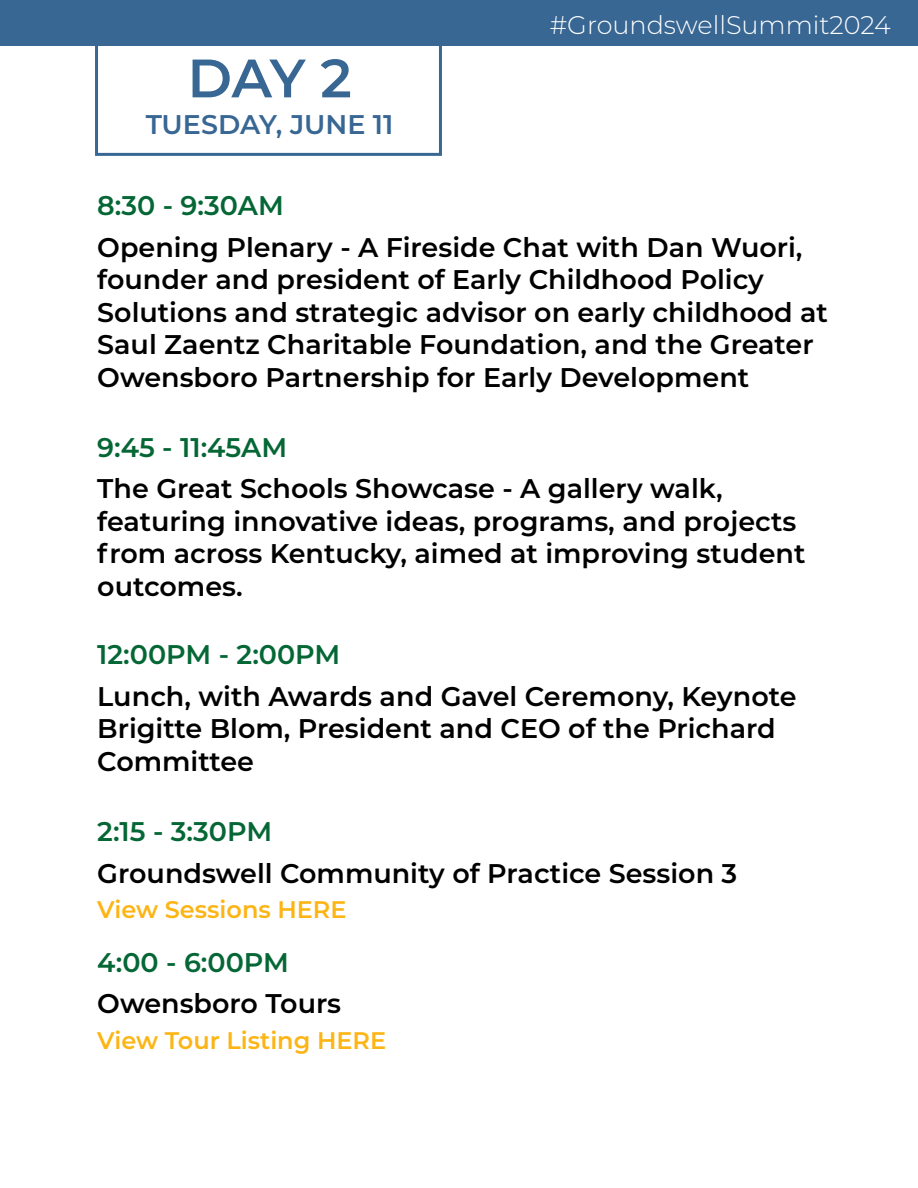
<style>
.page{position:relative;width:918px;height:1188px;background:#fff}
.page>*{position:absolute;margin:0;border:0;box-sizing:border-box;transform-origin:0 0}
.t1{font:600 54px "Montserrat";color:#386794}
.t2{font:600 27px/32.4px "Montserrat";color:#000}
.t3{font:600 27px "Montserrat";color:#056735}
.t4{font:600 27px "Montserrat";color:#386794}
.t5{font:300 25.5px "Montserrat";color:#fff}
.t6{font:600 24px "Montserrat";color:#fcb515}
</style>
<div class="page">
<div style="left:95px;top:42px;width:347px;height:114px;border:3px solid #386794"></div>
<div style="left:0;top:0;width:918px;height:45px;background:#386794"></div>
<h1 class="t1" style="left:187px;top:40px;width:166px">DAY 2</h1>
<p class="t4" style="left:146px;top:105px;width:249px">TUESDAY, JUNE 11</p>
<p class="t5" style="left:550px;top:7px;width:343px">#GroundswellSummit2024</p>
<p class="t3" style="left:97px;top:187px;width:188px">8:30 - 9:30AM</p>
<p class="t2" style="left:97px;top:230px;width:732px">Opening Plenary - A Fireside Chat with Dan Wuori, founder and president of Early Childhood Policy Solutions and strategic advisor on early childhood at Saul Zaentz Charitable Foundation, and the Greater Owensboro Partnership for Early Development</p>
<p class="t3" style="left:97px;top:428px;width:192px">9:45 - 11:45AM</p>
<p class="t2" style="left:97px;top:472px;width:710px">The Great Schools Showcase - A gallery walk, featuring innovative ideas, programs, and projects from across Kentucky, aimed at improving student outcomes.</p>
<p class="t3" style="left:97px;top:636px;width:245px">12:00PM - 2:00PM</p>
<p class="t2" style="left:97px;top:679px;width:701px">Lunch, with Awards and Gavel Ceremony, Keynote<br>Brigitte Blom, President and CEO of the Prichard<br>Committee</p>
<p class="t3" style="left:97px;top:812px;width:176px">2:15 - 3:30PM</p>
<p class="t2" style="left:97px;top:856px;width:642px">Groundswell Community of Practice Session 3</p>
<p class="t6" style="left:97px;top:892px;width:251px">View Sessions HERE</p>
<p class="t3" style="left:97px;top:943px;width:193px">4:00 - 6:00PM</p>
<p class="t2" style="left:97px;top:986px;width:245px">Owensboro Tours</p>
<p class="t6" style="left:97px;top:1024px;width:290px">View Tour Listing HERE</p>
</div>
